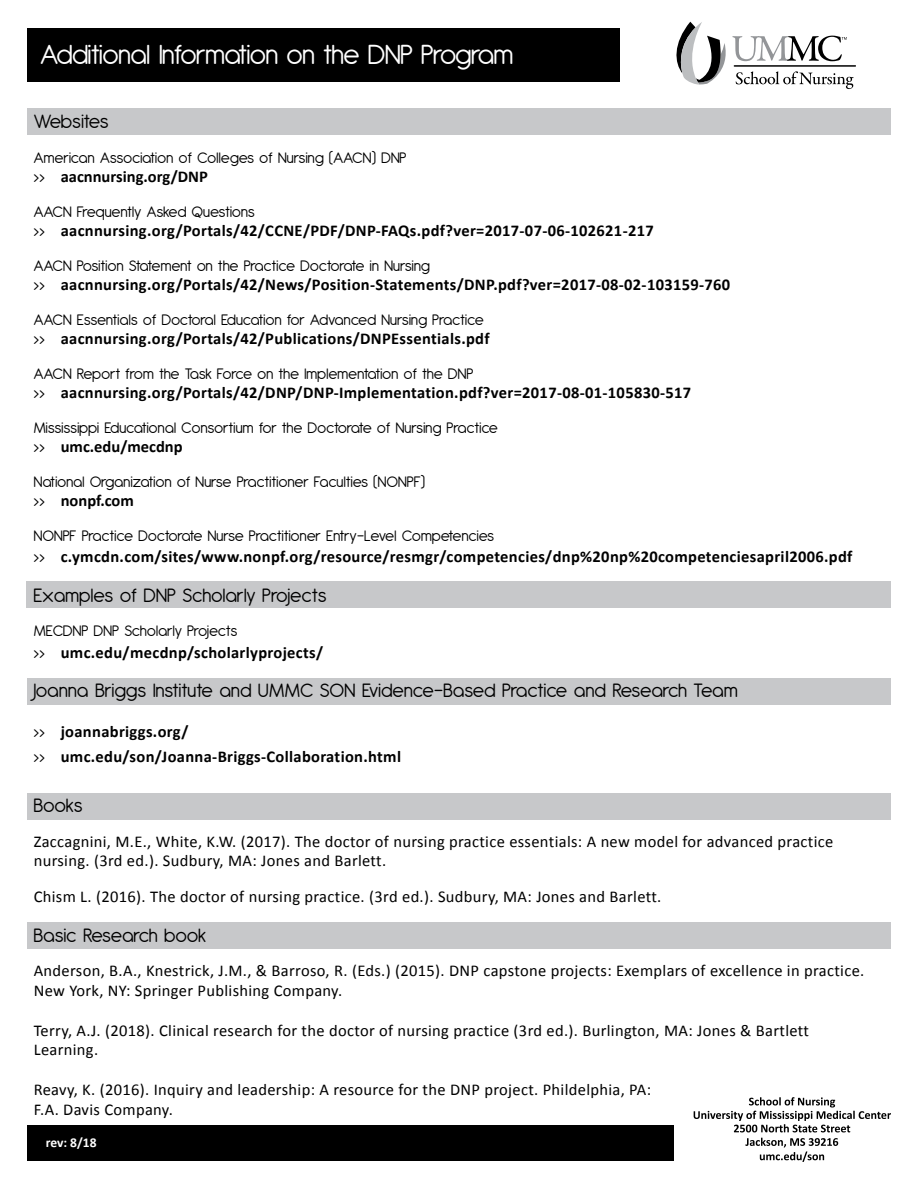
<style>
.page{position:relative;width:918px;height:1188px;background:#fff}
.page>*{position:absolute;margin:0;border:0;box-sizing:border-box;transform-origin:0 0}
.t1{font:30px "Antipasto";color:#fff}
.t2{font:21px "Antipasto";letter-spacing:.02em;color:#000}
.t3{font:16.5px/19.8px "Calibri";letter-spacing:.02em;color:#000}
.t4{font:700 16.5px/25.2px "Calibri";letter-spacing:.02em;color:#000}
.t5{font:16.5px "Antipasto";letter-spacing:.02em;color:#000}
.t6{font:700 16.5px "Calibri";color:#000}
.t7{font:700 13.5px "Calibri";color:#fff}
.s1{font-family:"Antipasto";font-weight:400}
</style>
<div class="page">
<div style="left:27px;top:1125px;width:647px;height:35px;background:#000"></div>
<svg style="left:694px;top:1097px;width:197px;height:35px"></svg>
<svg style="left:745px;top:1138px;width:93px;height:24px"></svg>
<div style="left:27px;top:28px;width:593px;height:54px;background:#000"></div>
<hr style="left:734px;top:65px;width:121px;height:2px;background:#000">
<svg style="left:676px;top:22px;width:178px;height:67px"></svg>
<div style="left:27px;top:108px;width:864px;height:27px;background:#c7c8ca"></div>
<div style="left:27px;top:678px;width:864px;height:27px;background:#c7c8ca"></div>
<div style="left:27px;top:793px;width:864px;height:27px;background:#c7c8ca"></div>
<div style="left:27px;top:922px;width:864px;height:27px;background:#c7c8ca"></div>
<div style="left:27px;top:581px;width:864px;height:27px;background:#c7c8ca"></div>
<h1 class="t1" style="left:40px;top:37px;width:474px">Additional Information on the DNP Program</h1>
<p class="t2" style="left:34px;top:109px;width:76px">Websites</p>
<p class="t5" style="left:34px;top:148px;width:374px">American Association of Colleges of Nursing (AACN) DNP</p>
<p class="t6" style="left:34px;top:166px;width:176px"><span class="s1">»</span> aacnnursing.org/DNP</p>
<p class="t5" style="left:34px;top:202px;width:223px">AACN Frequently Asked Questions</p>
<p class="t4" style="left:34px;top:218px;width:622px"><span class="s1">»</span> aacnnursing.org/Portals/42/CCNE/PDF/DNP-FAQs.pdf?ver=2017-07-06-102621-217</p>
<p class="t5" style="left:34px;top:256px;width:398px">AACN Position Statement on the Practice Doctorate in Nursing</p>
<p class="t4" style="left:34px;top:272px;width:698px"><span class="s1">»</span> aacnnursing.org/Portals/42/News/Position-Statements/DNP.pdf?ver=2017-08-02-103159-760</p>
<p class="t5" style="left:34px;top:310px;width:451px">AACN Essentials of Doctoral Education for Advanced Nursing Practice</p>
<p class="t4" style="left:34px;top:326px;width:457px"><span class="s1">»</span> aacnnursing.org/Portals/42/Publications/DNPEssentials.pdf</p>
<p class="t5" style="left:34px;top:364px;width:441px">AACN Report from the Task Force on the Implementation of the DNP</p>
<p class="t4" style="left:34px;top:380px;width:659px"><span class="s1">»</span> aacnnursing.org/Portals/42/DNP/DNP-Implementation.pdf?ver=2017-08-01-105830-517</p>
<p class="t5" style="left:34px;top:418px;width:466px">Mississippi Educational Consortium for the Doctorate of Nursing Practice</p>
<p class="t6" style="left:34px;top:436px;width:150px"><span class="s1">»</span> umc.edu/mecdnp</p>
<p class="t5" style="left:34px;top:472px;width:393px">National Organization of Nurse Practitioner Faculties (NONPF)</p>
<p class="t6" style="left:34px;top:490px;width:102px"><span class="s1">»</span> nonpf.com</p>
<p class="t5" style="left:34px;top:526px;width:462px">NONPF Practice Doctorate Nurse Practitioner Entry-Level Competencies</p>
<p class="t4" style="left:34px;top:544px;width:820px"><span class="s1">»</span> c.ymcdn.com/sites/www.nonpf.org/resource/resmgr/competencies/dnp%20np%20competenciesapril2006.pdf</p>
<p class="t2" style="left:34px;top:583px;width:294px">Examples of DNP Scholarly Projects</p>
<p class="t5" style="left:34px;top:621px;width:205px">MECDNP DNP Scholarly Projects</p>
<p class="t4" style="left:34px;top:639px;width:291px"><span class="s1">»</span> umc.edu/mecdnp/scholarlyprojects/</p>
<p class="t2" style="left:34px;top:678px;width:705px">Joanna Briggs Institute and UMMC SON Evidence-Based Practice and Research Team</p>
<p class="t4" style="left:34px;top:719px;width:369px"><span class="s1">»</span> joannabriggs.org/<br><span class="s1">»</span> umc.edu/son/Joanna-Briggs-Collaboration.html</p>
<p class="t2" style="left:34px;top:793px;width:50px">Books</p>
<p class="t3" style="left:34px;top:831px;width:801px">Zaccagnini, M.E., White, K.W. (2017). The doctor of nursing practice essentials: A new model for advanced practice nursing. (3rd ed.). Sudbury, MA: Jones and Barlett.</p>
<p class="t3" style="left:34px;top:887px;width:629px">Chism L. (2016). The doctor of nursing practice. (3rd ed.). Sudbury, MA: Jones and Barlett.</p>
<p class="t2" style="left:34px;top:923px;width:174px">Basic Research book</p>
<p class="t3" style="left:34px;top:961px;width:832px">Anderson, B.A., Knestrick, J.M., &amp; Barroso, R. (Eds.) (2015). DNP capstone projects: Exemplars of excellence in practice.<br>New York, NY: Springer Publishing Company.</p>
<p class="t3" style="left:34px;top:1020px;width:777px">Terry, A.J. (2018). Clinical research for the doctor of nursing practice (3rd ed.). Burlington, MA: Jones &amp; Bartlett<br>Learning.</p>
<p class="t3" style="left:34px;top:1080px;width:619px">Reavy, K. (2016). Inquiry and leadership: A resource for the DNP project. Phildelphia, PA:<br>F.A. Davis Company.</p>
<p class="t7" style="left:46px;top:1134px;width:52px">rev: 8/18</p>
</div>
